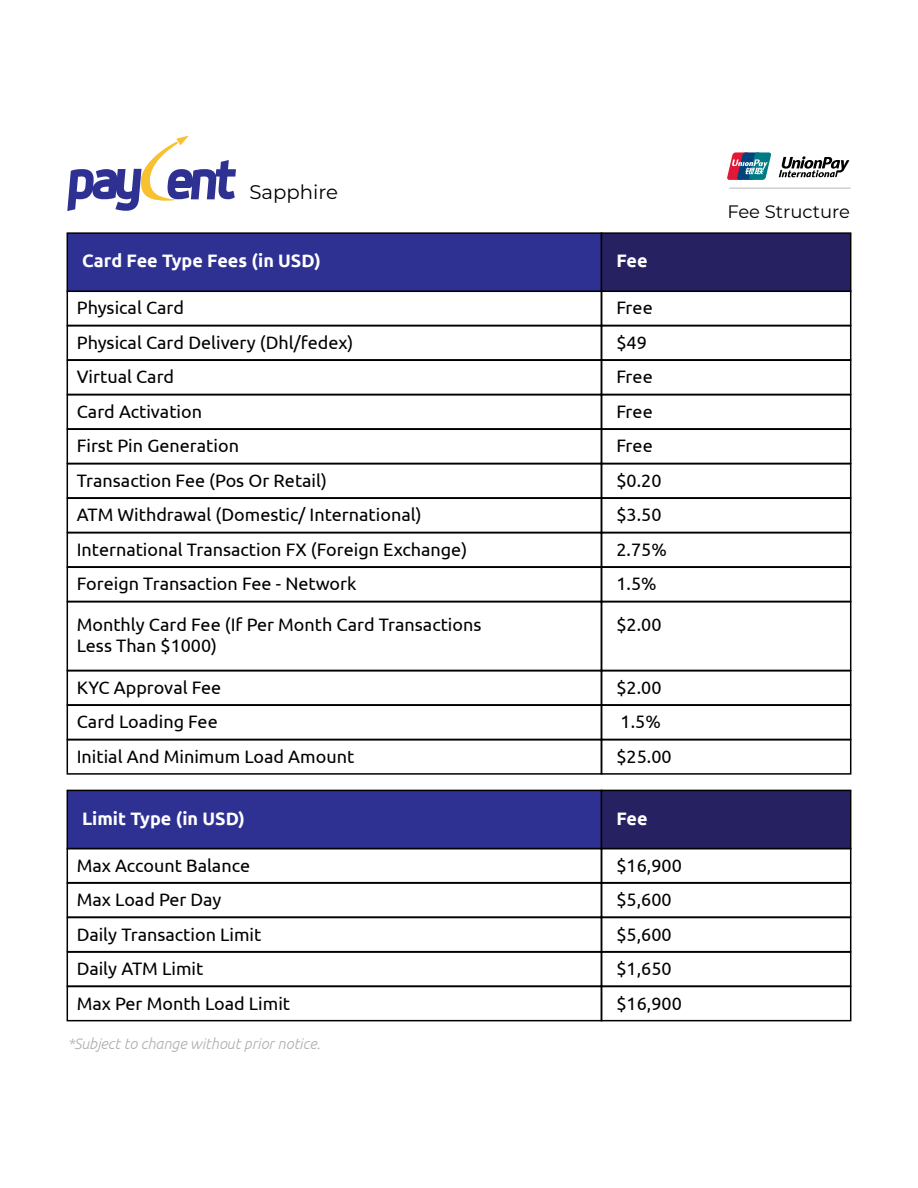
<style>
.page{position:relative;width:918px;height:1188px;background:#fff}
.page>*{position:absolute;margin:0;border:0;box-sizing:border-box;transform-origin:0 0}
.t1{font:19.65px "Montserrat";color:#000}
.t2{font:18px/21.6px "Ubuntu";color:#000}
.t3{font:700 18px "Ubuntu";color:#fff}
.t4{font:18px "Montserrat";color:#000}
.t5{font:italic 300 15px "Ubuntu";color:#afaeaf}
</style>
<div class="page">
<svg style="left:67px;top:136px;width:169px;height:75px"></svg>
<svg style="left:727px;top:152px;width:44px;height:28px"></svg>
<svg style="left:779px;top:156px;width:70px;height:22px"></svg>
<hr style="left:729px;top:188px;width:122px;height:1px;background:#b7b7b7">
<div style="left:67px;top:325px;width:535px;height:36px;border:2px solid #000"></div>
<div style="left:601px;top:325px;width:250px;height:36px;border:2px solid #000"></div>
<div style="left:67px;top:360px;width:535px;height:35px;border:2px solid #000"></div>
<div style="left:601px;top:360px;width:250px;height:35px;border:2px solid #000"></div>
<div style="left:67px;top:394px;width:535px;height:36px;border:2px solid #000"></div>
<div style="left:601px;top:394px;width:250px;height:36px;border:2px solid #000"></div>
<div style="left:67px;top:429px;width:535px;height:35px;border:2px solid #000"></div>
<div style="left:601px;top:429px;width:250px;height:35px;border:2px solid #000"></div>
<div style="left:67px;top:463px;width:535px;height:36px;border:2px solid #000"></div>
<div style="left:601px;top:463px;width:250px;height:36px;border:2px solid #000"></div>
<div style="left:67px;top:498px;width:535px;height:35px;border:2px solid #000"></div>
<div style="left:601px;top:498px;width:250px;height:35px;border:2px solid #000"></div>
<div style="left:67px;top:532px;width:535px;height:36px;border:2px solid #000"></div>
<div style="left:601px;top:532px;width:250px;height:36px;border:2px solid #000"></div>
<div style="left:67px;top:567px;width:535px;height:35px;border:2px solid #000"></div>
<div style="left:601px;top:567px;width:250px;height:35px;border:2px solid #000"></div>
<div style="left:67px;top:601px;width:535px;height:70px;border:2px solid #000"></div>
<div style="left:601px;top:601px;width:250px;height:70px;border:2px solid #000"></div>
<div style="left:67px;top:670px;width:535px;height:36px;border:2px solid #000"></div>
<div style="left:601px;top:670px;width:250px;height:36px;border:2px solid #000"></div>
<div style="left:67px;top:705px;width:535px;height:35px;border:2px solid #000"></div>
<div style="left:601px;top:705px;width:250px;height:35px;border:2px solid #000"></div>
<div style="left:67px;top:739px;width:535px;height:36px;border:2px solid #000"></div>
<div style="left:601px;top:739px;width:250px;height:36px;border:2px solid #000"></div>
<div style="left:67px;top:232px;width:535px;height:60px;background:#2e3192;border:2px solid #000"></div>
<div style="left:601px;top:232px;width:250px;height:60px;background:#262262;border:2px solid #000"></div>
<div style="left:67px;top:882px;width:535px;height:36px;border:2px solid #000"></div>
<div style="left:601px;top:882px;width:250px;height:36px;border:2px solid #000"></div>
<div style="left:67px;top:917px;width:535px;height:35px;border:2px solid #000"></div>
<div style="left:601px;top:917px;width:250px;height:35px;border:2px solid #000"></div>
<div style="left:67px;top:951px;width:535px;height:36px;border:2px solid #000"></div>
<div style="left:601px;top:951px;width:250px;height:36px;border:2px solid #000"></div>
<div style="left:67px;top:986px;width:535px;height:35px;border:2px solid #000"></div>
<div style="left:601px;top:986px;width:250px;height:35px;border:2px solid #000"></div>
<div style="left:67px;top:790px;width:535px;height:59px;background:#2e3192;border:2px solid #000"></div>
<div style="left:601px;top:790px;width:250px;height:59px;background:#262262;border:2px solid #000"></div>
<p class="t1" style="left:249px;top:179px;width:90px">Sapphire</p>
<p class="t3" style="left:82px;top:250px;width:240px">Card Fee Type Fees (in USD)</p>
<p class="t3" style="left:616px;top:250px;width:33px">Fee</p>
<p class="t2" style="left:77px;top:296px;width:109px">Physical Card</p>
<p class="t2" style="left:616px;top:296px;width:38px">Free</p>
<p class="t2" style="left:77px;top:331px;width:278px">Physical Card Delivery (Dhl/fedex)</p>
<p class="t2" style="left:616px;top:331px;width:32px">$49</p>
<p class="t2" style="left:77px;top:365px;width:99px">Virtual Card</p>
<p class="t2" style="left:616px;top:365px;width:38px">Free</p>
<p class="t2" style="left:77px;top:400px;width:127px">Card Activation</p>
<p class="t2" style="left:616px;top:400px;width:38px">Free</p>
<p class="t2" style="left:77px;top:434px;width:164px">First Pin Generation</p>
<p class="t2" style="left:616px;top:434px;width:38px">Free</p>
<p class="t2" style="left:77px;top:469px;width:252px">Transaction Fee (Pos Or Retail)</p>
<p class="t2" style="left:616px;top:469px;width:47px">$0.20</p>
<p class="t2" style="left:77px;top:503px;width:346px">ATM Withdrawal (Domestic/ International)</p>
<p class="t2" style="left:616px;top:503px;width:47px">$3.50</p>
<p class="t2" style="left:77px;top:538px;width:392px">International Transaction FX (Foreign Exchange)</p>
<p class="t2" style="left:616px;top:538px;width:52px">2.75%</p>
<p class="t2" style="left:77px;top:572px;width:281px">Foreign Transaction Fee - Network</p>
<p class="t2" style="left:616px;top:572px;width:42px">1.5%</p>
<p class="t2" style="left:77px;top:613px;width:406px">Monthly Card Fee (If Per Month Card Transactions<br>Less Than $1000)</p>
<p class="t2" style="left:616px;top:613px;width:47px">$2.00</p>
<p class="t2" style="left:77px;top:676px;width:146px">KYC Approval Fee</p>
<p class="t2" style="left:616px;top:676px;width:47px">$2.00</p>
<p class="t2" style="left:77px;top:710px;width:142px">Card Loading Fee</p>
<p class="t2" style="left:621px;top:710px;width:42px">1.5%</p>
<p class="t2" style="left:77px;top:745px;width:279px">Initial And Minimum Load Amount</p>
<p class="t2" style="left:616px;top:745px;width:57px">$25.00</p>
<p class="t3" style="left:82px;top:807px;width:164px">Limit Type (in USD)</p>
<p class="t3" style="left:616px;top:807px;width:33px">Fee</p>
<p class="t2" style="left:77px;top:854px;width:175px">Max Account Balance</p>
<p class="t2" style="left:616px;top:854px;width:67px">$16,900</p>
<p class="t2" style="left:77px;top:888px;width:146px">Max Load Per Day</p>
<p class="t2" style="left:616px;top:888px;width:57px">$5,600</p>
<p class="t2" style="left:77px;top:923px;width:186px">Daily Transaction Limit</p>
<p class="t2" style="left:616px;top:923px;width:57px">$5,600</p>
<p class="t2" style="left:77px;top:957px;width:128px">Daily ATM Limit</p>
<p class="t2" style="left:616px;top:957px;width:57px">$1,650</p>
<p class="t2" style="left:77px;top:992px;width:215px">Max Per Month Load Limit</p>
<p class="t2" style="left:616px;top:992px;width:67px">$16,900</p>
<p class="t5" style="left:68px;top:1035px;width:254px">*Subject to change without prior notice.</p>
<p class="t4" style="left:727px;top:199px;width:124px">Fee Structure</p>
</div>
